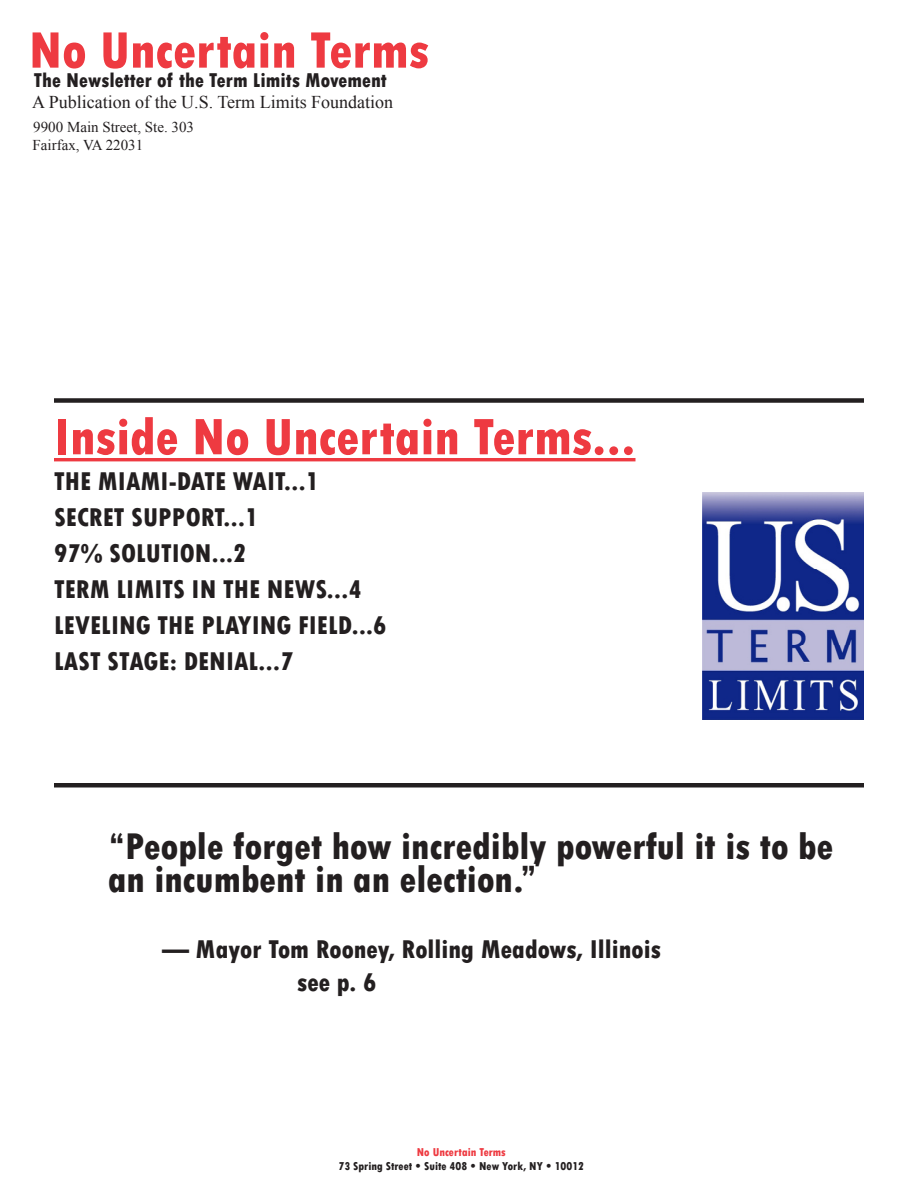
<style>
.page{position:relative;width:918px;height:1188px;background:#fff}
.page>*{position:absolute;margin:0;border:0;box-sizing:border-box;transform-origin:0 0}
.t1{font:800 condensed 54px "Tw Cen";color:#ee3a41}
.lastpage__blown_quot{font:800 condensed 39px/33px "Tw Cen";color:#231f20}
.lastpage__blown_quot-2{font:800 condensed 27px "Tw Cen";color:#231f20}
.t2{font:800 condensed 21px "Tw Cen";color:#231f20}
.t3{font:18px "Times New Roman";color:#231f20}
.t4{font:15px "Times New Roman";color:#231f20}
.t5{font:800 condensed 12px "Tw Cen";color:#231f20}
.t6{font:800 condensed 12px "Tw Cen";color:#ee3a41}
</style>
<div class="page">
<div style="left:54px;top:398px;width:810px;height:5px;background:#231f20"></div>
<hr style="left:54px;top:458px;width:582px;height:3px;background:#ee3a41">
<svg style="left:54px;top:461px;width:264px;height:1px"></svg>
<div style="left:54px;top:783px;width:810px;height:5px;background:#231f20"></div>
<img style="left:702px;top:493px;width:162px;height:227px">
<p class="t1" style="left:29px;top:18px;width:402px">No Uncertain Terms</p>
<p class="t2" style="left:34px;top:68px;width:355px">The Newsletter of the Term Limits Movement</p>
<p class="t3" style="left:32px;top:90px;width:362px">A Publication of the U.S. Term Limits Foundation</p>
<p class="t4" style="left:33px;top:116px;width:162px">9900 Main Street, Ste. 303</p>
<p class="t4" style="left:33px;top:134px;width:112px">Fairfax, VA 22031</p>
<p class="t1" style="left:54px;top:405px;width:583px">Inside No Uncertain Terms...</p>
<p class="lastpage__blown_quot-2" style="left:54px;top:466px;width:266px">THE MIAMI-DATE WAIT...1</p>
<p class="lastpage__blown_quot-2" style="left:54px;top:502px;width:206px">SECRET SUPPORT...1</p>
<p class="lastpage__blown_quot-2" style="left:54px;top:538px;width:194px">97% SOLUTION...2</p>
<p class="lastpage__blown_quot-2" style="left:54px;top:574px;width:309px">TERM LIMITS IN THE NEWS...4</p>
<p class="lastpage__blown_quot-2" style="left:54px;top:610px;width:334px">LEVELING THE PLAYING FIELD...6</p>
<p class="lastpage__blown_quot-2" style="left:54px;top:646px;width:241px">LAST STAGE: DENIAL...7</p>
<p class="lastpage__blown_quot" style="left:108px;top:830px;width:727px">“People forget how incredibly powerful it is to be an incumbent in an election.”</p>
<p class="lastpage__blown_quot-2" style="left:162px;top:933px;width:501px">— Mayor Tom Rooney, Rolling Meadows, Illinois</p>
<p class="lastpage__blown_quot-2" style="left:297px;top:966px;width:81px">see p. 6</p>
<p class="t6" style="left:417px;top:1145px;width:91px">No Uncertain Terms</p>
<p class="t5" style="left:339px;top:1159px;width:247px">73 Spring Street • Suite 408 • New York, NY • 10012</p>
</div>
